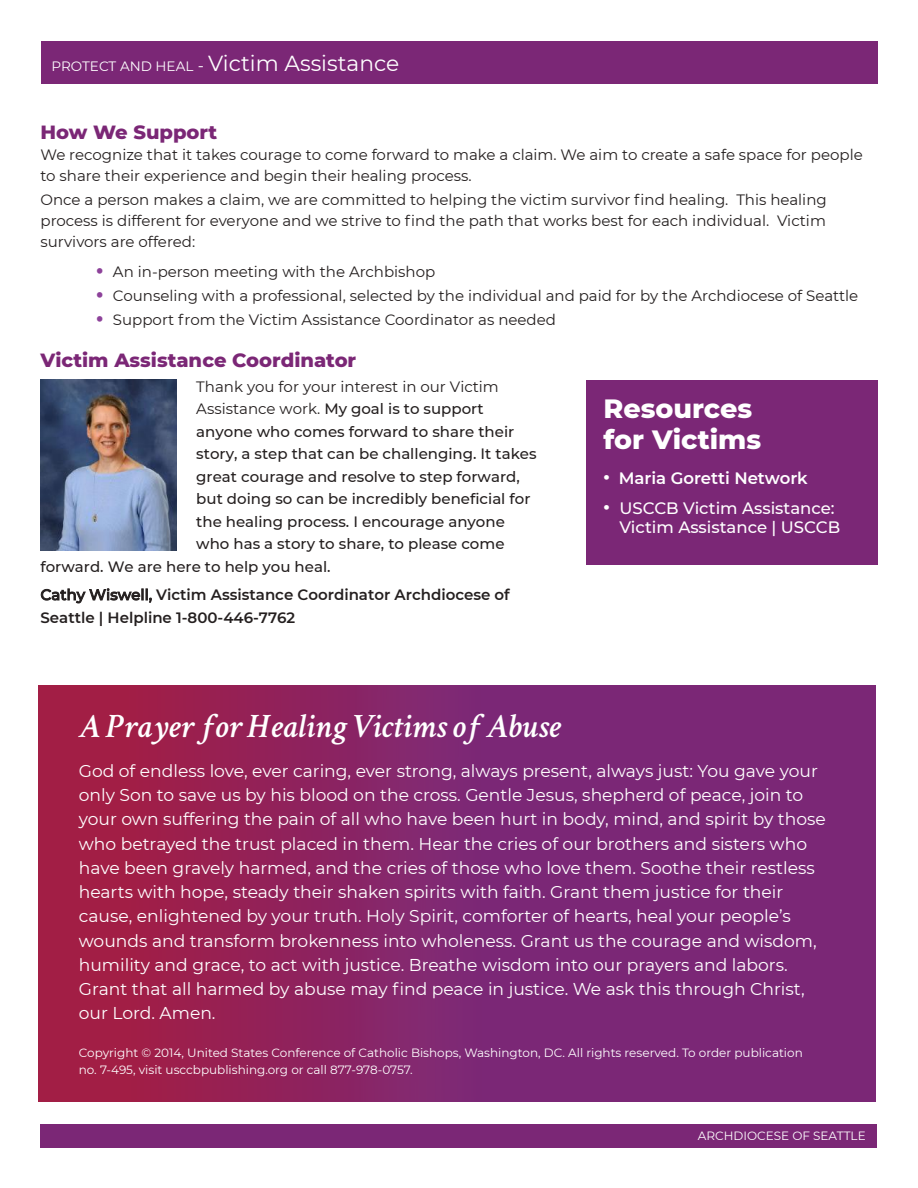
<style>
.page{position:relative;width:918px;height:1188px;background:#fff}
.page>*{position:absolute;margin:0;border:0;box-sizing:border-box;transform-origin:0 0}
.t1{font:italic 600 34.2px "Crimson Text";color:#fff}
.t2{font:800 27px/31.5px "Montserrat";color:#fff}
.t3{font:21.75px "Montserrat";color:#fff}
.t4{font:800 19.5px "Montserrat";color:#7b2776}
.t5{font:17.1px/24.3px "Montserrat";color:#fff}
.t6{font:500 16.5px/19.5px "Montserrat";color:#fff}
.t7{font:600 16.5px "Montserrat";color:#fff}
.t8{font:15px/21px "Montserrat";color:#241f1f}
.t9{font:500 15px "Montserrat";color:#241f1f}
.t10{font:600 15px/22.5px "Montserrat";color:#241f1f}
.t11{font:12px/16.5px "Montserrat";color:#fff}
.s1{font-size:13.65px}
.s2{font-size:16.35px}
.s3{font-size:36px;color:#8d429a}
.s4{font-weight:400}
.s5{font-weight:500}
.s6{font-weight:800}
</style>
<div class="page">
<div style="left:41px;top:41px;width:837px;height:43px;background:#7b2776"></div>
<div style="left:40px;top:1124px;width:838px;height:24px;background:#7b2776"></div>
<img style="left:40px;top:380px;width:137px;height:170px">
<div style="left:586px;top:380px;width:292px;height:185px;background:#7b2776"></div>
<div style="left:40px;top:685px;width:836px;height:417px;background:linear-gradient(to right,#9f1f49,#702a84)"></div>
<p class="t3" style="left:52px;top:48px;width:349px"><span class="s1">PROTECT AND HEAL</span> <span class="s2">-</span> Victim Assistance</p>
<p class="t4" style="left:40px;top:118px;width:178px">How We Support</p>
<p class="t8" style="left:40px;top:144px;width:824px">We recognize that it takes courage to come forward to make a claim. We aim to create a safe space for people to share their experience and begin their healing process.</p>
<p class="t8" style="left:40px;top:189px;width:788px;text-align:justify">Once a person makes a claim, we are committed to helping the victim survivor find healing. This healing process is different for everyone and we strive to find the path that works best for each individual. Victim survivors are offered:</p>
<p class="t8" style="left:95px;top:261px;width:342px"><span class="s3">•</span> An in-person meeting with the Archbishop</p>
<p class="t8" style="left:95px;top:285px;width:765px"><span class="s3">•</span> Counseling with a professional, selected by the individual and paid for by the Archdiocese of Seattle</p>
<p class="t8" style="left:95px;top:309px;width:463px"><span class="s3">•</span> Support from the Victim Assistance Coordinator as needed</p>
<p class="t4" style="left:40px;top:346px;width:317px">Victim Assistance Coordinator</p>
<p class="t8" style="left:196px;top:375px;width:304px">Thank you for your interest in our Victim</p>
<p class="t9" style="left:196px;top:398px;width:289px"><span class="s4">Assistance work.</span> My goal is to support</p>
<p class="t9" style="left:196px;top:421px;width:320px">anyone who comes forward to share their</p>
<p class="t9" style="left:196px;top:443px;width:342px">story, a step that can be challenging. It takes</p>
<p class="t9" style="left:196px;top:466px;width:325px">great courage and resolve to step forward,</p>
<p class="t9" style="left:196px;top:488px;width:336px">but doing so can be incredibly beneficial for</p>
<p class="t9" style="left:196px;top:511px;width:310px">the healing process. I encourage anyone</p>
<p class="t9" style="left:196px;top:533px;width:310px">who has a story to share, to please come</p>
<p class="t9" style="left:40px;top:556px;width:292px">forward. We are here to help you heal.</p>
<p class="t10" style="left:40px;top:583px;width:471px"><span class="s5">Cathy Wiswell,</span> Victim Assistance Coordinator Archdiocese of<br>Seattle | Helpline 1-800-446-7762</p>
<h2 class="t2" style="left:603px;top:391px;width:159px">Resources for Victims</h2>
<p class="t7" style="left:603px;top:466px;width:206px"><span class="s6">•</span> Maria Goretti Network</p>
<p class="t6" style="left:619px;top:497px;width:222px;text-indent:-16px"><span class="s6">•</span> USCCB Victim Assistance:<br>Victim Assistance | USCCB</p>
<h1 class="t1" style="left:79px;top:702px;width:483px">A Prayer for Healing Victims of Abuse</h1>
<p class="t5" style="left:79px;top:758px;width:749px">God of endless love, ever caring, ever strong, always present, always just: You gave your only Son to save us by his blood on the cross. Gentle Jesus, shepherd of peace, join to your own suffering the pain of all who have been hurt in body, mind, and spirit by those who betrayed the trust placed in them. Hear the cries of our brothers and sisters who have been gravely harmed, and the cries of those who love them. Soothe their restless hearts with hope, steady their shaken spirits with faith. Grant them justice for their cause, enlightened by your truth. Holy Spirit, comforter of hearts, heal your people’s wounds and transform brokenness into wholeness. Grant us the courage and wisdom, humility and grace, to act with justice. Breathe wisdom into our prayers and labors.<br>Grant that all harmed by abuse may find peace in justice. We ask this through Christ, our Lord. Amen.</p>
<p class="t11" style="left:79px;top:1044px;width:726px">Copyright © 2014, United States Conference of Catholic Bishops, Washington, DC. All rights reserved. To order publication no. 7-495, visit usccbpublishing.org or call 877-978-0757.</p>
<p class="t11" style="left:698px;top:1127px;width:169px">ARCHDIOCESE OF SEATTLE</p>
</div>
